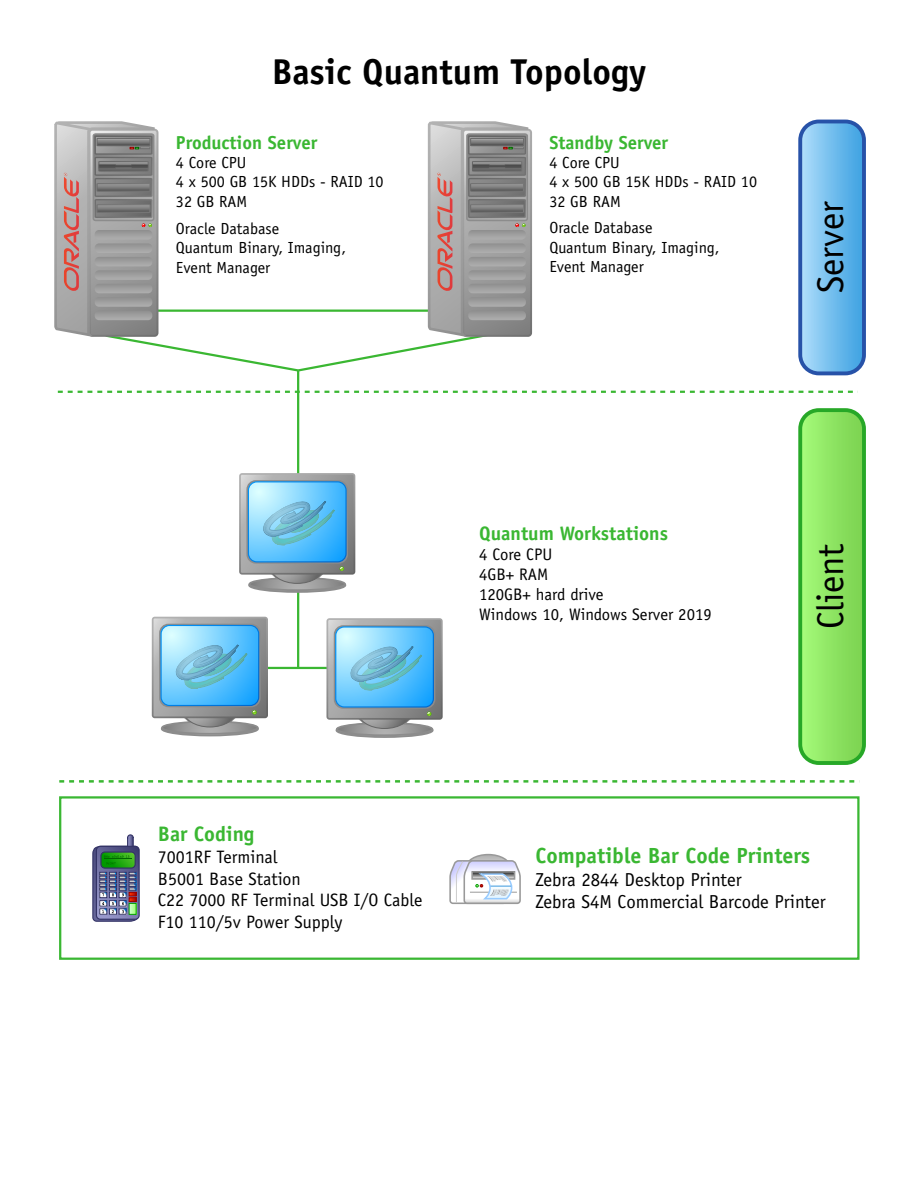
<style>
.page{position:relative;width:918px;height:1188px;background:#fff}
.page>*{position:absolute;margin:0;border:0;box-sizing:border-box;transform-origin:0 0}
.t1{font:37.35px "Officina Sans";color:#000}
.t2{font:700 36px "Officina Sans";color:#000}
.t3{font:700 21.9px "Officina Sans";color:#3ab732}
.t4{font:700 21px "Officina Sans";color:#3ab732}
.t5{font:700 19.5px "Officina Sans";color:#3ab732}
.t6{font:18.75px/22.5px "Officina Sans";color:#000}
.t7{font:700 18.75px "Officina Sans";color:#3ab732}
.t8{font:18px/21.6px "Officina Sans";color:#000}
.t9{font:16.65px/20.1px "Officina Sans";color:#000}
.t10{font:16.05px/19.4px "Officina Sans";color:#000}
</style>
<div class="page">
<hr style="left:297px;top:370px;width:2px;height:298px;background:#3ab732">
<hr style="left:171px;top:667px;width:253px;height:2px;background:#3ab732">
<div style="left:96px;top:846px;width:44px;height:74px;border:1px solid #336;border-radius:4px"></div>
<svg style="left:92px;top:834px;width:47px;height:88px;background:#71828e"></svg>
<div style="left:465px;top:854px;width:46px;height:28px;border:1px solid #999;border-radius:50%"></div>
<svg style="left:449px;top:855px;width:72px;height:50px"></svg>
<div style="left:59px;top:796px;width:801px;height:164px;border:2px solid #3ab732"></div>
<div style="left:800px;top:122px;width:64px;height:251px;background:linear-gradient(to right,#afddfb,#3ca1e1);border-radius:19px"></div>
<div style="left:798px;top:120px;width:68px;height:255px;border:4px solid #039;border-radius:19px"></div>
<div style="left:800px;top:410px;width:64px;height:353px;background:linear-gradient(to right,#a5fb7a,#7ad04f);border-radius:19px"></div>
<div style="left:798px;top:408px;width:68px;height:357px;border:4px solid #090;border-radius:19px"></div>
<svg style="left:58px;top:391px;width:800px;height:2px"></svg>
<svg style="left:59px;top:780px;width:796px;height:3px"></svg>
<svg style="left:54px;top:121px;width:478px;height:252px"></svg>
<div style="left:248px;top:578px;width:98px;height:15px;border:2px solid #8c8c8c;border-radius:50%"></div>
<svg style="left:239px;top:473px;width:116px;height:119px;background:#81b5d0"></svg>
<svg style="left:152px;top:617px;width:116px;height:119px;background:#81b5d0"></svg>
<div style="left:336px;top:723px;width:98px;height:15px;border:2px solid #8c8c8c;border-radius:50%"></div>
<svg style="left:326px;top:618px;width:117px;height:119px;background:#82b6d1"></svg>
<h2 class="t2" style="left:272px;top:50px;width:376px">Basic Quantum Topology</h2>
<p class="t7" style="left:176px;top:131px;width:143px">Production Server</p>
<p class="t10" style="left:176px;top:153px;width:209px">4 Core CPU<br>4 x 500 GB 15K HDDs - RAID 10<br>32 GB RAM</p>
<p class="t10" style="left:176px;top:219px;width:172px">Oracle Database<br>Quantum Binary, Imaging,<br>Event Manager</p>
<p class="t7" style="left:549px;top:131px;width:120px">Standby Server</p>
<p class="t10" style="left:549px;top:153px;width:209px">4 Core CPU<br>4 x 500 GB 15K HDDs - RAID 10<br>32 GB RAM</p>
<p class="t10" style="left:549px;top:218px;width:172px">Oracle Database<br>Quantum Binary, Imaging,<br>Event Manager</p>
<h1 class="t1" style="left:809px;top:293px;width:94px;rotate:-90deg">Server</h1>
<p class="t5" style="left:479px;top:521px;width:190px">Quantum Workstations</p>
<p class="t9" style="left:479px;top:544px;width:234px">4 Core CPU<br>4GB+ RAM<br>120GB+ hard drive<br>Windows 10, Windows Server 2019</p>
<h1 class="t1" style="left:809px;top:629px;width:87px;rotate:-90deg">Client</h1>
<h3 class="t4" style="left:158px;top:821px;width:98px">Bar Coding</h3>
<p class="t8" style="left:158px;top:846px;width:266px">7001RF Terminal<br>B5001 Base Station<br>C22 7000 RF Terminal USB I/O Cable<br>F10 110/5v Power Supply</p>
<h3 class="t3" style="left:535px;top:842px;width:276px">Compatible Bar Code Printers</h3>
<p class="t6" style="left:535px;top:868px;width:292px">Zebra 2844 Desktop Printer<br>Zebra S4M Commercial Barcode Printer</p>
</div>
